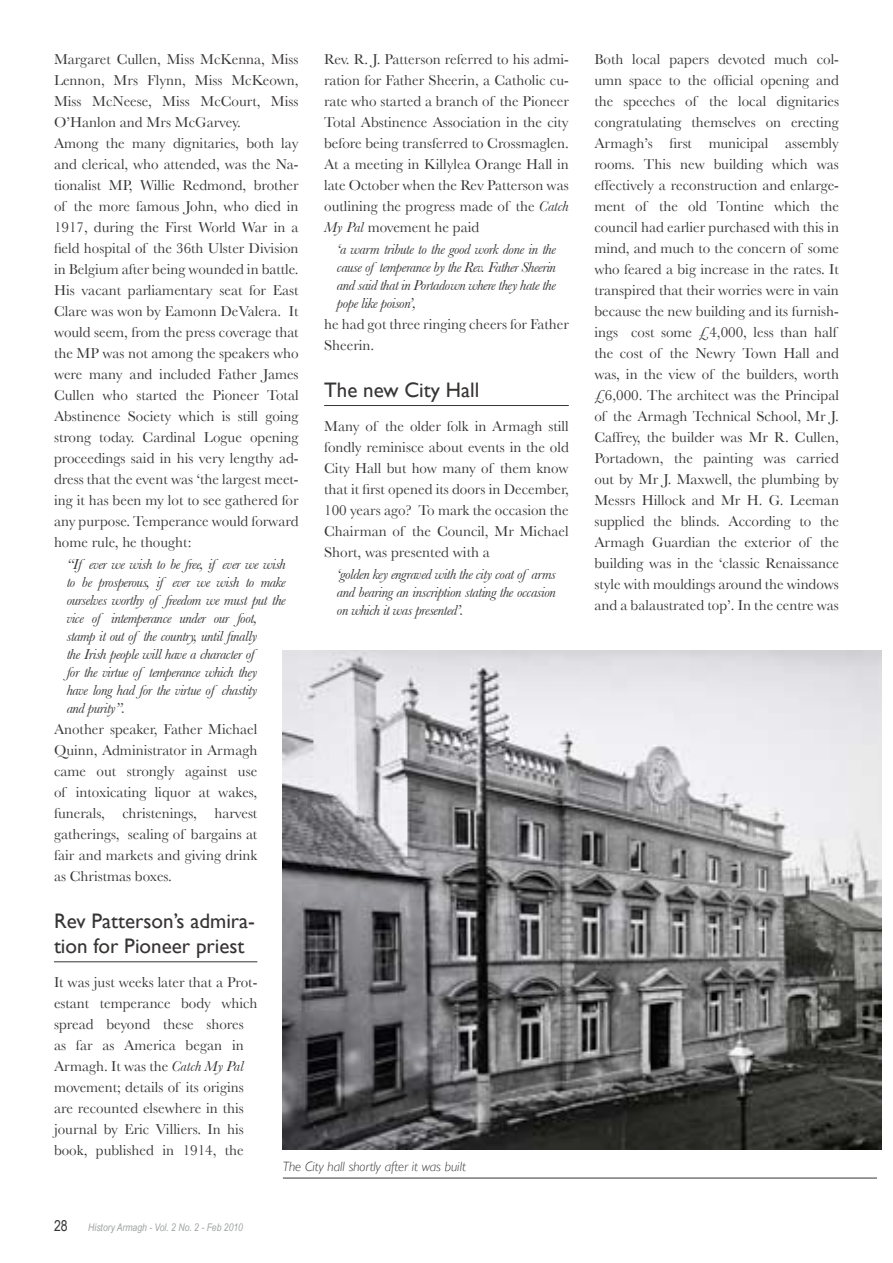
<style>
.page{position:relative;width:893px;height:1263px;background:#fff}
.page>*{position:absolute;margin:0;border:0;box-sizing:border-box;transform-origin:0 0}
.Inside_SubTitle{font:21px/25.2px "Gill Sans";color:#373434}
.Body{font:15px/21px "Baskerville";color:#373434;text-align:justify}
.Quote_Long{font:italic 15px/18px "Baskerville";letter-spacing:-.025em;color:#373434;text-align:justify}
.t1{font:15px "Arial Narrow";color:#373434}
.t2{font:italic 300 13.5px "Gill Sans";color:#373434}
.t3{font:italic 10.5px "Arial Narrow";color:#9fa2a3}
.s1{font-style:italic}
</style>
<div class="page">
<hr style="left:54px;top:961px;width:203px;height:1px;background:#373434">
<hr style="left:324px;top:405px;width:245px;height:1px;background:#373434">
<img style="left:283px;top:651px;width:599px;height:499px">
<hr style="left:283px;top:1178px;width:594px;height:1px;background:#373434">
<p class="Body" style="left:54px;top:49px;width:246px">Margaret Cullen, Miss McKenna, Miss Lennon, Mrs Flynn, Miss McKeown, Miss McNeese, Miss McCourt, Miss O’Hanlon and Mrs McGarvey.</p>
<p class="Body" style="left:54px;top:133px;width:246px">Among the many dignitaries, both lay and clerical, who attended, was the Na&shy;tionalist MP, Willie Redmond, brother of the more famous John, who died in 1917, during the First World War in a field hospital of the 36th Ulster Division in Belgium after being wounded in battle.<br>His vacant parliamentary seat for East Clare was won by Eamonn DeValera. It would seem, from the press coverage that the MP was not among the speakers who were many and included Father James Cullen who started the Pioneer Total Abstinence Society which is still going strong today. Cardinal Logue opening proceedings said in his very lengthy ad&shy;dress that the event was ‘the largest meet&shy;ing it has been my lot to see gathered for any purpose. Temperance would forward home rule, he thought:</p>
<p class="Quote_Long" style="left:67px;top:555px;width:221px;text-align:left">“If ever we wish to be free, if ever we wish to be prosperous, if ever we wish to make ourselves worthy of freedom we must put the vice of intemperance under our foot, stamp it out of the country, until finally<br>the Irish people will have a character of<br>for the virtue of temperance which they<br>have long had for the virtue of chastity<br>and purity”.</p>
<p class="Body" style="left:54px;top:719px;width:205px">Another speaker, Father Michael Quinn, Administrator in Armagh came out strongly against use of intoxicating liquor at wakes, funerals, christenings, harvest gatherings, sealing of bargains at fair and markets and giving drink as Christmas boxes.</p>
<p class="Inside_SubTitle" style="left:54px;top:908px;width:203px">Rev Patterson’s admira&shy;tion for Pioneer priest</p>
<p class="Body" style="left:54px;top:971px;width:205px;text-align:left">It was just weeks later that a Prot&shy;estant temperance body which spread beyond these shores as far as America began in<br>Armagh. It was the <span class="s1">Catch My Pal </span>movement; details of its origins are recounted elsewhere in this journal by Eric Villiers. In his book, published in 1914, the</p>
<p class="Body" style="left:324px;top:49px;width:246px">Rev. R. J. Patterson referred to his admi&shy;ration for Father Sheerin, a Catholic cu&shy;rate who started a branch of the Pioneer Total Abstinence Association in the city before being transferred to Crossmaglen.<br>At a meeting in Killylea Orange Hall in late October when the Rev Patterson was outlining the progress made of the <span class="s1">Catch My Pal</span> movement he paid</p>
<p class="Quote_Long" style="left:337px;top:240px;width:221px">‘a warm tribute to the good work done in the cause of temperance by the Rev. Father Sheerin and said that in Portadown where they hate the pope like poison’,</p>
<p class="Body" style="left:324px;top:314px;width:246px">he had got three ringing cheers for Father<br>Sheerin.</p>
<p class="Inside_SubTitle" style="left:324px;top:377px;width:157px">The new City Hall</p>
<p class="Body" style="left:324px;top:415px;width:246px">Many of the older folk in Armagh still fondly reminisce about events in the old City Hall but how many of them know that it first opened its doors in December, 100 years ago? To mark the occasion the Chairman of the Council, Mr Michael Short, was presented with a</p>
<p class="Quote_Long" style="left:337px;top:565px;width:221px">‘golden key engraved with the city coat of arms and bearing an inscription stating the occasion on which it was presented’.</p>
<p class="t1" style="left:54px;top:1217px;width:15px">28</p>
<p class="t3" style="left:88px;top:1221px;width:156px">History Armagh - Vol. 2 No. 2 - Feb 2010</p>
<p class="t2" style="left:283px;top:1159px;width:184px">The City hall shortly after it was built</p>
<p class="Body" style="left:594px;top:49px;width:246px;text-align:left">Both local papers devoted much col&shy;umn space to the official opening and the speeches of the local dignitaries congratulating themselves on erecting Armagh’s first municipal assembly rooms. This new building which was effectively a reconstruction and enlarge&shy;ment of the old Tontine which the council had earlier purchased with this in mind, and much to the concern of some who feared a big increase in the rates. It transpired that their worries were in vain because the new building and its furnish&shy;ings cost some £4,000, less than half the cost of the Newry Town Hall and was, in the view of the builders, worth £6,000. The architect was the Principal of the Armagh Technical School, Mr J.<br>Caffrey, the builder was Mr R. Cullen, Portadown, the painting was carried out by Mr J. Maxwell, the plumbing by Messrs Hillock and Mr H. G. Leeman supplied the blinds. According to the Armagh Guardian the exterior of the building was in the ‘classic Renaissance style with mouldings around the windows and a balaustrated top’. In the centre was</p>
</div>
